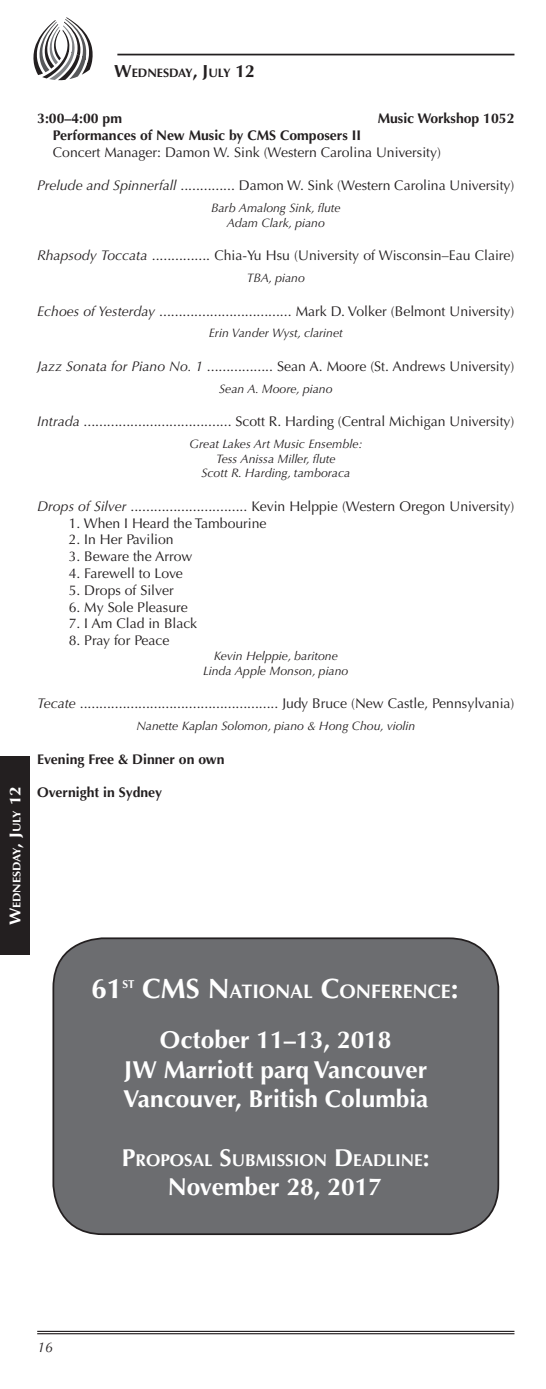
<style>
.page{position:relative;width:546px;height:1389px;background:#fff}
.page>*{position:absolute;margin:0;border:0;box-sizing:border-box;transform-origin:0 0}
.t1{font:700 28px "Optima";color:#fff}
.t2{font:700 24.5px/29.4px "Optima";color:#fff;text-align:center}
.t3{font:700 19.6px "Optima";color:#fff}
.t4{font:700 17.15px "Optima";color:#fff}
.t5{font:14px "Optima";color:#231f20}
.t6{font:700 14px "Optima";color:#231f20}
.t7{font:italic 14px "Optima";color:#231f20}
.t8{font:italic 12.25px/14.7px "Optima";color:#231f20;text-align:center}
.t9{font:700 12.25px "Optima";color:#231f20}
.t10{font:700 11.38px "Optima";color:#fff}
.t11{font:700 11.03px "Optima";color:#fff;scale:1.1 1}
.s1{font-size:15.75px}
.s2{font-size:17.5px}
.s3{font-style:italic}
.s4{font-size:28px}
.s5{font-size:24.5px}
</style>
<div class="page">
<hr style="left:37px;top:1331px;width:477px;height:1px;background:#231f20">
<hr style="left:37px;top:1333px;width:477px;height:1px;background:#231f20">
<div style="left:0;top:756px;width:30px;height:199px;background:#231f20"></div>
<hr style="left:117px;top:54px;width:397px;height:1px;background:#231f20">
<svg style="left:33px;top:17px;width:60px;height:63px"></svg>
<div style="left:53px;top:938px;width:445px;height:296px;background:#6c6d70;border-radius:50px"></div>
<div style="left:52px;top:937px;width:447px;height:298px;border:2px solid #231f20;border-radius:50px"></div>
<p class="t11" style="left:10px;top:925px;width:128px;rotate:-90deg"><span class="s1">W</span>EDNESDAY<span class="s1">, J</span>ULY <span class="s1">12</span></p>
<p class="t9" style="left:114px;top:66px;width:142px"><span class="s2">W</span>EDNESDAY<span class="s2">, J</span>ULY <span class="s2">12</span></p>
<p class="t6" style="left:37px;top:110px;width:86px">3:00–4:00 pm</p>
<p class="t6" style="left:377px;top:110px;width:138px">Music Workshop 1052</p>
<p class="t6" style="left:53px;top:127px;width:309px">Performances of New Music by CMS Composers II</p>
<p class="t5" style="left:53px;top:144px;width:389px">Concert Manager: Damon W. Sink (Western Carolina University)</p>
<p class="t5" style="left:37px;top:177px;width:479px"><span class="s3">Prelude and Spinnerfall</span> .............. Damon W. Sink (Western Carolina University)</p>
<p class="t8" style="left:211px;top:201px;width:131px">Barb Amalong Sink, flute<br>Adam Clark, piano</p>
<p class="t5" style="left:37px;top:247px;width:478px"><span class="s3">Rhapsody Toccata</span> ............... Chia-Yu Hsu (University of Wisconsin–Eau Claire)</p>
<p class="t8" style="left:247px;top:271px;width:60px">TBA, piano</p>
<p class="t5" style="left:37px;top:303px;width:478px"><span class="s3">Echoes of Yesterday</span> .................................. Mark D. Volker (Belmont University)</p>
<p class="t8" style="left:209px;top:326px;width:135px">Erin Vander Wyst, clarinet</p>
<p class="t5" style="left:37px;top:358px;width:478px"><span class="s3">Jazz Sonata for Piano No. 1</span> ................. Sean A. Moore (St. Andrews University)</p>
<p class="t8" style="left:219px;top:381px;width:115px">Sean A. Moore, piano</p>
<p class="t5" style="left:37px;top:413px;width:478px"><span class="s3">Intrada</span> ...................................... Scott R. Harding (Central Michigan University)</p>
<p class="t8" style="left:189px;top:436px;width:174px">Great Lakes Art Music Ensemble:<br>Tess Anissa Miller, flute<br>Scott R. Harding, tamboraca</p>
<p class="t5" style="left:37px;top:498px;width:478px"><span class="s3">Drops of Silver</span> .............................. Kevin Helppie (Western Oregon University)</p>
<p class="t5" style="left:69px;top:515px;width:199px">1. When I Heard the Tambourine</p>
<p class="t5" style="left:69px;top:532px;width:106px">2. In Her Pavilion</p>
<p class="t5" style="left:69px;top:548px;width:125px">3. Beware the Arrow</p>
<p class="t5" style="left:69px;top:565px;width:116px">4. Farewell to Love</p>
<p class="t5" style="left:69px;top:582px;width:106px">5. Drops of Silver</p>
<p class="t5" style="left:69px;top:599px;width:121px">6. My Sole Pleasure</p>
<p class="t5" style="left:69px;top:616px;width:130px">7. I Am Clad in Black</p>
<p class="t5" style="left:69px;top:632px;width:102px">8. Pray for Peace</p>
<p class="t8" style="left:203px;top:649px;width:147px">Kevin Helppie, baritone<br>Linda Apple Monson, piano</p>
<p class="t5" style="left:37px;top:695px;width:478px"><span class="s3">Tecate</span> ................................................... Judy Bruce (New Castle, Pennsylvania)</p>
<p class="t8" style="left:136px;top:719px;width:280px">Nanette Kaplan Solomon, piano &amp; Hong Chou, violin</p>
<p class="t6" style="left:37px;top:751px;width:189px">Evening Free &amp; Dinner on own</p>
<p class="t6" style="left:37px;top:784px;width:126px">Overnight in Sydney</p>
<h1 class="t1" style="left:91px;top:972px;width:33px">61</h1>
<p class="t10" style="left:122px;top:978px;width:14px">ST</p>
<h3 class="t3" style="left:142px;top:980px;width:317px"><span class="s4">CMS N</span>ATIONAL <span class="s4">C</span>ONFERENCE<span class="s4">:</span></h3>
<h2 class="t2" style="left:123px;top:1025px;width:307px">October 11–13, 2018<br>JW Marriott parq Vancouver<br>Vancouver, British Columbia</h2>
<p class="t4" style="left:122px;top:1150px;width:157px"><span class="s5">P</span>ROPOSAL <span class="s5">S</span>UBMISSI</p>
<p class="t4" style="left:299px;top:1150px;width:131px">ON <span class="s5">D</span>EADLI NE<span class="s5">:</span></p>
<h2 class="t2" style="left:168px;top:1172px;width:216px">November 28, 2017</h2>
<p class="t7" style="left:37px;top:1339px;width:17px">16</p>
</div>
